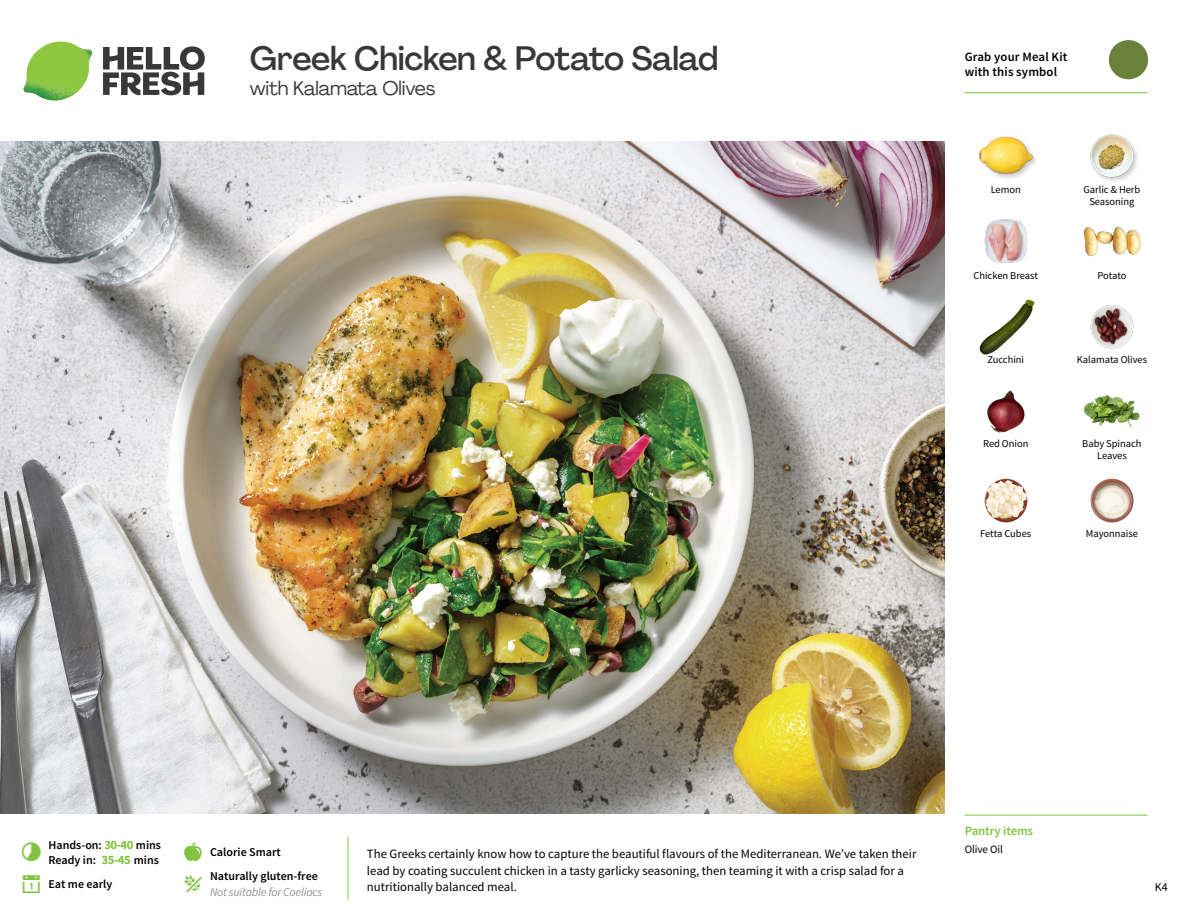
<style>
.page{position:relative;width:1188px;height:918px;background:#fff}
.page>*{position:absolute;margin:0;border:0;box-sizing:border-box;transform-origin:0 0}
.t1{font:500 33px "Agrandir";letter-spacing:-.015em;color:#383839}
.t2{font:19.5px "Agrandir";letter-spacing:-.01em;color:#383839}
.t3{font:12.75px/16.5px "Source Sans Pro";color:#000}
.t4{font:600 12.75px/15px "Source Sans Pro";letter-spacing:.01em;color:#000}
.t5{font:600 12.75px "Source Sans Pro";letter-spacing:-.01em;color:#82c341}
.t6{font:600 12px/15px "Source Sans Pro";color:#000}
.t7{font:italic 12px "Source Sans Pro";letter-spacing:-.02em;color:#939598}
.t8{font:12px "Source Sans Pro";color:#000}
.t9{font:11.25px "Source Sans Pro";letter-spacing:-.01em;color:#000}
.t10{font:10.5px/12px "Source Sans Pro";letter-spacing:-.005em;color:#000;text-align:center}
.s1{font-weight:700;font-size:12.75px;color:#82c341}
</style>
<div class="page">
<svg style="left:103px;top:46px;width:102px;height:49px"></svg>
<img style="left:23px;top:42px;width:69px;height:59px">
<img style="left:0;top:142px;width:945px;height:672px">
<img style="left:1090px;top:305px;width:44px;height:44px">
<img style="left:1083px;top:395px;width:58px;height:33px">
<img style="left:987px;top:390px;width:38px;height:43px">
<img style="left:984px;top:478px;width:44px;height:45px">
<img style="left:979px;top:299px;width:55px;height:56px">
<img style="left:984px;top:219px;width:44px;height:44px">
<img style="left:1083px;top:226px;width:58px;height:31px">
<img style="left:978px;top:136px;width:56px;height:43px">
<img style="left:1090px;top:134px;width:48px;height:47px">
<img style="left:1090px;top:478px;width:44px;height:45px">
<hr style="left:965px;top:815px;width:183px;height:1px;background:#82c341">
<svg style="left:1091px;top:40px;width:58px;height:54px"></svg>
<hr style="left:965px;top:92px;width:183px;height:1px;background:#82c341">
<h1 class="t1" style="left:250px;top:38px;width:470px">Greek Chicken &amp; Potato Salad</h1>
<h2 class="t2" style="left:250px;top:76px;width:187px">with Kalamata Olives</h2>
<p class="t4" style="left:965px;top:50px;width:104px">Grab your Meal Kit with this symbol</p>
<p class="t10" style="left:991px;top:183px;width:32px">Lemon</p>
<p class="t10" style="left:974px;top:270px;width:66px">Chicken Breast</p>
<p class="t10" style="left:1083px;top:183px;width:58px">Garlic &amp; Herb<br>Seasoning</p>
<p class="t10" style="left:1097px;top:270px;width:31px">Potato</p>
<p class="t10" style="left:987px;top:354px;width:38px">Zucchini</p>
<p class="t10" style="left:1077px;top:354px;width:72px">Kalamata Olives</p>
<p class="t10" style="left:983px;top:438px;width:47px">Red Onion</p>
<p class="t10" style="left:1082px;top:438px;width:61px">Baby Spinach<br>Leaves</p>
<p class="t10" style="left:980px;top:528px;width:52px">Fetta Cubes</p>
<p class="t10" style="left:1086px;top:528px;width:54px">Mayonnaise</p>
<p class="t5" style="left:965px;top:822px;width:70px">Pantry items</p>
<p class="t9" style="left:965px;top:842px;width:40px">Olive Oil</p>
<p class="t6" style="left:48px;top:838px;width:114px">Hands-on: <span class="s1">30-40</span> mins<br>Ready in: <span class="s1">35-45</span> mins</p>
<p class="t3" style="left:367px;top:846px;width:551px">The Greeks certainly know how to capture the beautiful flavours of the Mediterranean. We’ve taken their lead by coating succulent chicken in a tasty garlicky seasoning, then teaming it with a crisp salad for a nutritionally balanced meal.</p>
<p class="t6" style="left:210px;top:845px;width:72px">Calorie Smart</p>
<p class="t6" style="left:210px;top:869px;width:109px">Naturally gluten-free</p>
<p class="t7" style="left:210px;top:885px;width:114px">Not suitable for Coeliacs</p>
<p class="t6" style="left:48px;top:876px;width:65px">Eat me early</p>
<p class="t8" style="left:1155px;top:879px;width:15px">K4</p>
</div>
